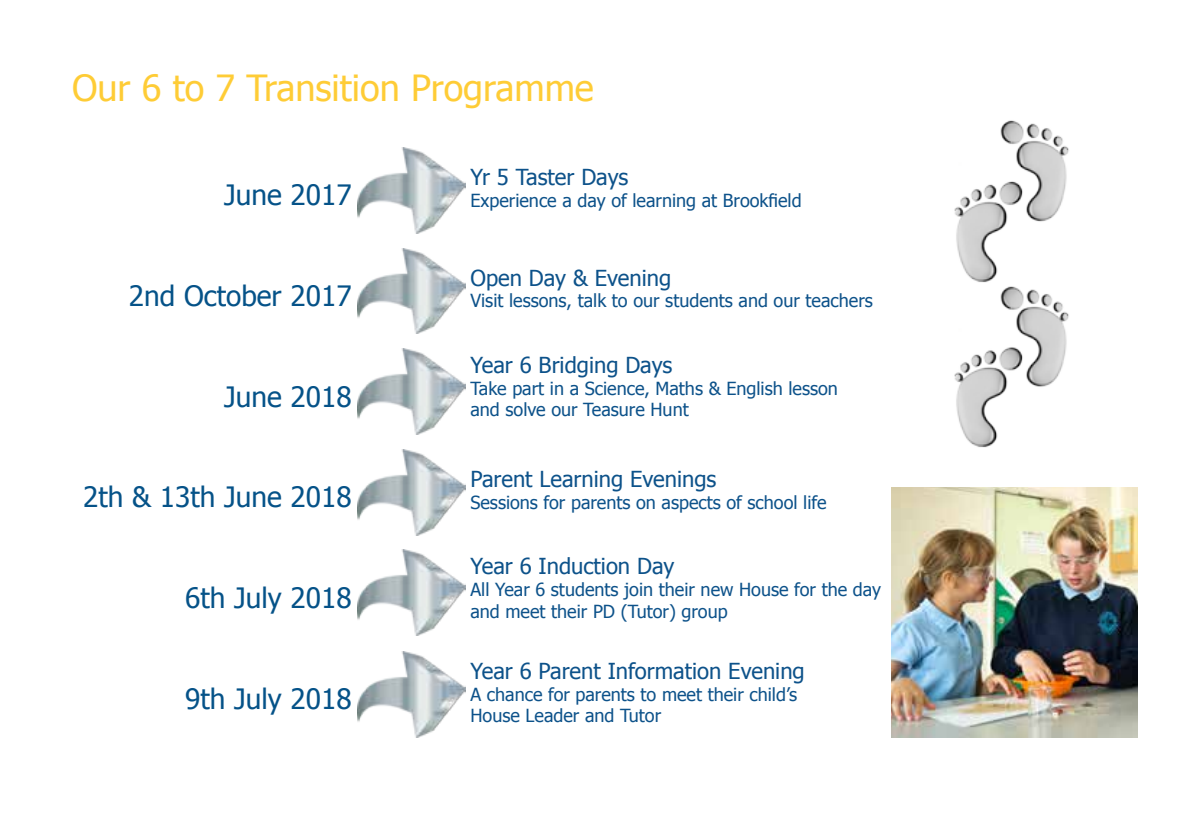
<style>
.page{position:relative;width:1191px;height:840px;background:#fff}
.page>*{position:absolute;margin:0;border:0;box-sizing:border-box;transform-origin:0 0}
.t1{font:36px "Tahoma";color:#fecc36}
.t2{font:28px "Tahoma";color:#055288}
.t3{font:22px "Tahoma";color:#0d528a}
.t4{font:18px/21.6px "Tahoma";color:#0d528a}
</style>
<div class="page">
<img style="left:357px;top:147px;width:108px;height:86px">
<img style="left:357px;top:651px;width:108px;height:86px">
<img style="left:357px;top:549px;width:108px;height:86px">
<img style="left:357px;top:449px;width:108px;height:85px">
<img style="left:357px;top:348px;width:108px;height:86px">
<img style="left:357px;top:248px;width:108px;height:85px">
<img style="left:954px;top:120px;width:115px;height:158px">
<img style="left:954px;top:278px;width:115px;height:170px">
<img style="left:891px;top:487px;width:247px;height:250px">
<h1 class="t1" style="left:72px;top:63px;width:523px">Our 6 to 7 Transition Programme</h1>
<h2 class="t2" style="left:224px;top:176px;width:129px">June 2017</h2>
<h2 class="t2" style="left:129px;top:276px;width:224px">2nd October 2017</h2>
<h2 class="t2" style="left:224px;top:377px;width:129px">June 2018</h2>
<h2 class="t2" style="left:83px;top:478px;width:270px">2th &amp; 13th June 2018</h2>
<h2 class="t2" style="left:185px;top:579px;width:168px">6th July 2018</h2>
<h2 class="t2" style="left:185px;top:680px;width:168px">9th July 2018</h2>
<p class="t3" style="left:470px;top:162px;width:159px">Yr 5 Taster Days</p>
<p class="t4" style="left:470px;top:188px;width:333px">Experience a day of learning at Brookfield</p>
<p class="t3" style="left:470px;top:263px;width:202px">Open Day &amp; Evening</p>
<p class="t4" style="left:470px;top:289px;width:404px">Visit lessons, talk to our students and our teachers</p>
<p class="t3" style="left:470px;top:350px;width:203px">Year 6 Bridging Days</p>
<p class="t4" style="left:470px;top:376px;width:369px">Take part in a Science, Maths &amp; English lesson and solve our Teasure Hunt</p>
<p class="t3" style="left:470px;top:464px;width:247px">Parent Learning Evenings</p>
<p class="t4" style="left:470px;top:490px;width:358px">Sessions for parents on aspects of school life</p>
<p class="t3" style="left:470px;top:551px;width:205px">Year 6 Induction Day</p>
<p class="t4" style="left:470px;top:577px;width:412px">All Year 6 students join their new House for the day and meet their PD (Tutor) group</p>
<p class="t3" style="left:470px;top:656px;width:336px">Year 6 Parent Information Evening</p>
<p class="t4" style="left:470px;top:682px;width:328px">A chance for parents to meet their child’s<br>House Leader and Tutor</p>
</div>
